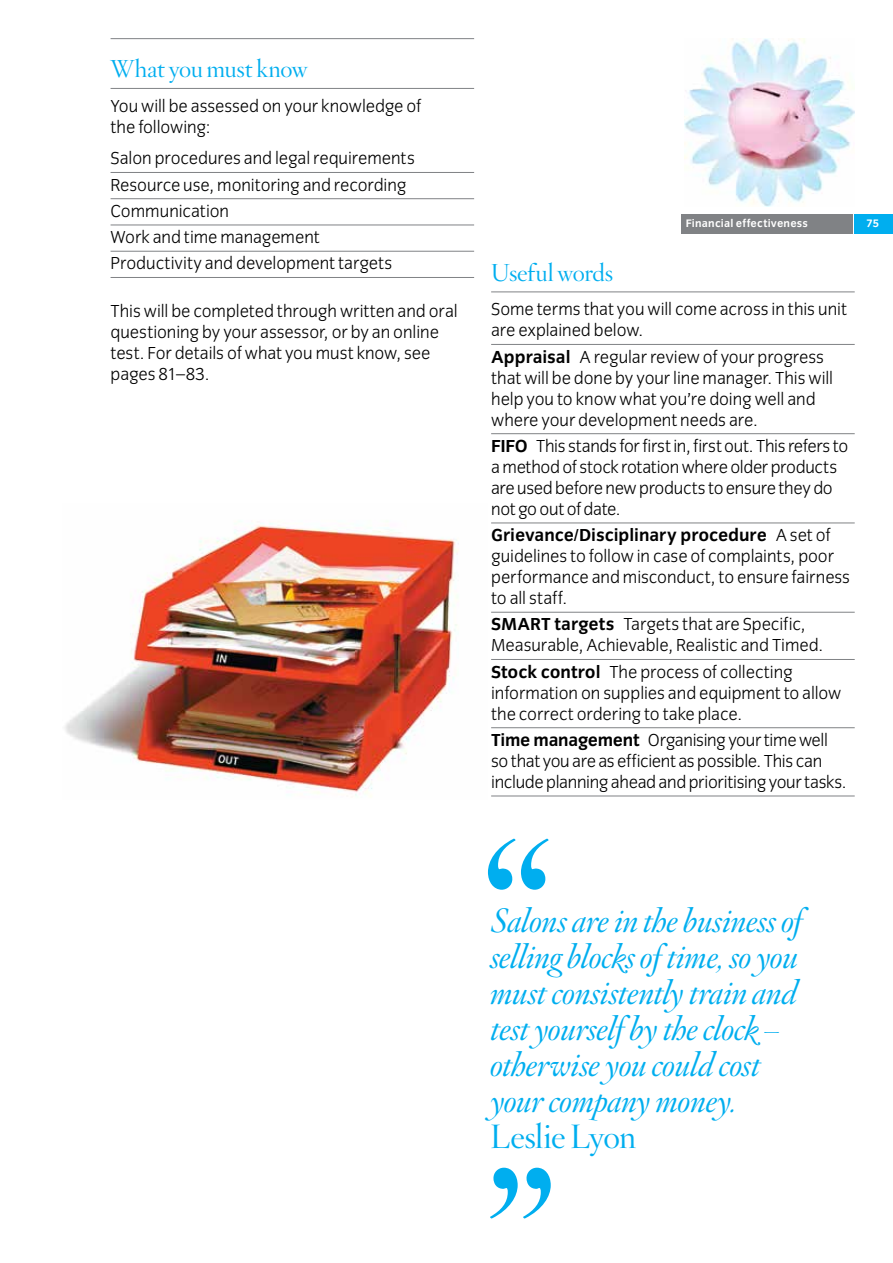
<style>
.page{position:relative;width:893px;height:1263px;background:#fff}
.page>*{position:absolute;margin:0;border:0;box-sizing:border-box;transform-origin:0 0}
.t1{font:216px/327px "Hoefler Titling HTF Lt Roman";color:#00aeef}
.t2{font:italic 33px/36px "Hoefler Titling HTF Lt";letter-spacing:-.015em;color:#00aeef}
.t3{font:33px "Hoefler Titling HTF Lt Roman";letter-spacing:-.02em;color:#00aeef}
.t4{font:24px "Hoefler Titling HTF Lt Roman";letter-spacing:-.015em;color:#00aeef}
.t5{font:300 18px/21px "Congress Sans";letter-spacing:-.005em;color:#000}
.t6{font:700 11.25px "Congress Sans";letter-spacing:.02em;color:#fff}
.s1{font-weight:700}
</style>
<div class="page">
<div style="left:681px;top:215px;width:172px;height:19px;background:#808285"></div>
<div style="left:855px;top:215px;width:38px;height:19px;background:#00aeef"></div>
<img style="left:685px;top:38px;width:170px;height:168px">
<img style="left:65px;top:523px;width:394px;height:274px">
<hr style="left:491px;top:291px;width:364px;height:1px;background:#808285">
<hr style="left:491px;top:344px;width:364px;height:1px;background:#808285">
<hr style="left:491px;top:433px;width:364px;height:1px;background:#808285">
<hr style="left:491px;top:523px;width:364px;height:1px;background:#808285">
<hr style="left:491px;top:612px;width:364px;height:1px;background:#808285">
<hr style="left:491px;top:659px;width:364px;height:1px;background:#808285">
<hr style="left:491px;top:727px;width:364px;height:1px;background:#808285">
<hr style="left:491px;top:796px;width:364px;height:1px;background:#808285">
<hr style="left:111px;top:88px;width:363px;height:1px;background:#808285">
<hr style="left:111px;top:172px;width:363px;height:1px;background:#808285">
<hr style="left:111px;top:198px;width:363px;height:1px;background:#808285">
<hr style="left:111px;top:225px;width:363px;height:1px;background:#808285">
<hr style="left:111px;top:251px;width:363px;height:1px;background:#808285">
<hr style="left:111px;top:277px;width:363px;height:1px;background:#808285">
<hr style="left:111px;top:38px;width:363px;height:1px;background:#808285">
<h3 class="t4" style="left:111px;top:54px;width:199px">What you must know</h3>
<p class="t5" style="left:111px;top:96px;width:312px">You will be assessed on your knowledge of the following:</p>
<p class="t5" style="left:111px;top:145px;width:306px;line-height:26.2px">Salon procedures and legal requirements<br>Resource use, monitoring and recording<br>Communication<br>Work and time management<br>Productivity and development targets</p>
<p class="t5" style="left:111px;top:300px;width:349px">This will be completed through written and oral questioning by your assessor, or by an online test. For details of what you must know, see pages 81–83.</p>
<p class="t6" style="left:686px;top:217px;width:124px">Financial effectiveness</p>
<p class="t6" style="left:866px;top:217px;width:14px">75</p>
<h3 class="t4" style="left:491px;top:257px;width:124px">Useful words</h3>
<p class="t5" style="left:491px;top:299px;width:357px">Some terms that you will come across in this unit are explained below.</p>
<p class="t5" style="left:491px;top:346px;width:343px"><span class="s1">Appraisal</span> A regular review of your progress that will be done by your line manager. This will help you to know what you’re doing well and where your development needs are.</p>
<p class="t5" style="left:491px;top:436px;width:359px"><span class="s1">FIFO</span> This stands for first in, first out. This refers to a method of stock rotation where older products are used before new products to ensure they do not go out of date.</p>
<p class="t5" style="left:491px;top:525px;width:361px"><span class="s1">Grievance/Disciplinary procedure</span> A set of guidelines to follow in case of complaints, poor performance and misconduct, to ensure fairness to all staff.</p>
<p class="t5" style="left:491px;top:614px;width:334px"><span class="s1">SMART targets</span> Targets that are Specific,<br>Measurable, Achievable, Realistic and Timed.</p>
<p class="t5" style="left:491px;top:661px;width:352px"><span class="s1">Stock control</span> The process of collecting information on supplies and equipment to allow the correct ordering to take place.</p>
<p class="t5" style="left:491px;top:730px;width:357px"><span class="s1">Time management</span> Organising your time well so that you are as efficient as possible. This can include planning ahead and prioritising your tasks.</p>
<h1 class="t1" style="left:475px;top:756px;width:90px">“ ”</h1>
<h2 class="t2" style="left:490px;top:905px;width:314px">Salons are in the business of selling blocks of time, so you must consistently train and test yourself by the clock – otherwise you could cost your company money.</h2>
<h2 class="t3" style="left:490px;top:1115px;width:148px">Leslie Lyon</h2>
</div>
